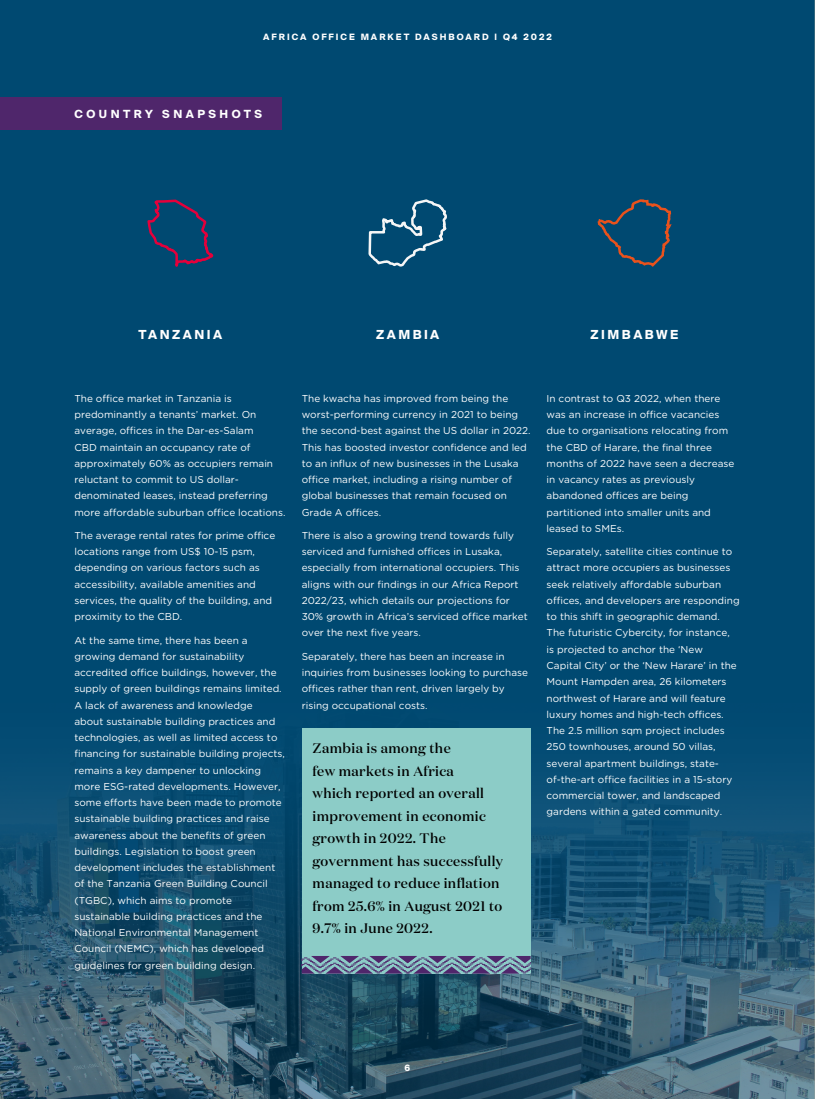
<style>
.page{position:relative;width:815px;height:1099px;background:#fff}
.page>*{position:absolute;margin:0;border:0;box-sizing:border-box;transform-origin:0 0}
.t1{font:500 13.75px/22.5px "Domaine Display";letter-spacing:.03em;color:#000}
.t2{font:700 12.5px "Suisse Intl";letter-spacing:.2em;color:#fff}
.t3{font:700 11.25px "Suisse Intl";letter-spacing:.31em;color:#fff}
.t4{font:10px/16.2px "Gotham Rounded";color:#fff}
.t5{font:700 8.75px "Suisse Intl";letter-spacing:.23em;color:#fff}
</style>
<div class="page">
<div style="left:0;top:0;width:815px;height:1098px;background:#004971"></div>
<img style="left:0;top:772px;width:814px;height:326px">
<svg style="left:597px;top:199px;width:75px;height:68px"></svg>
<div style="left:0;top:97px;width:281px;height:33px;background:#4f266b"></div>
<svg style="left:814px;top:0;width:1px;height:1098px"></svg>
<hr style="left:814px;top:97px;width:1px;height:33px;background:#4f266b">
<svg style="left:368px;top:199px;width:79px;height:68px"></svg>
<svg style="left:147px;top:199px;width:67px;height:68px"></svg>
<div style="left:302px;top:728px;width:229px;height:245px;background:#8cccc7"></div>
<svg style="left:302px;top:956px;width:229px;height:17px"></svg>
<p class="t5" style="left:263px;top:32px;width:290px">AFRICA OFFICE MARKET DASHBOARD | Q4 2022</p>
<p class="t3" style="left:74px;top:108px;width:189px">COUNTRY SNAPSHOTS</p>
<p class="t2" style="left:139px;top:327px;width:85px">TANZANIA</p>
<p class="t2" style="left:376px;top:327px;width:65px">ZAMBIA</p>
<p class="t2" style="left:591px;top:327px;width:89px">ZIMBABWE</p>
<p class="t4" style="left:74px;top:389px;width:213px">The office market in Tanzania is predominantly a tenants’ market. On average, offices in the Dar-es-Salam<br>CBD maintain an occupancy rate of approximately 60% as occupiers remain reluctant to commit to US dollar&shy;denominated leases, instead preferring more affordable suburban office locations.</p>
<p class="t4" style="left:74px;top:527px;width:202px">The average rental rates for prime office locations range from US$ 10-15 psm, depending on various factors such as accessibility, available amenities and services, the quality of the building, and proximity to the CBD.</p>
<p class="t4" style="left:74px;top:631px;width:212px">At the same time, there has been a growing demand for sustainability accredited office buildings, however, the supply of green buildings remains limited.<br>A lack of awareness and knowledge<br>about sustainable building practices and technologies, as well as limited access to financing for sustainable building projects, remains a key dampener to unlocking more ESG-rated developments. However, some efforts have been made to promote sustainable building practices and raise awareness about the benefits of green buildings. Legislation to boost green development includes the establishment of the Tanzania Green Building Council (TGBC), which aims to promote sustainable building practices and the National Environmental Management Council (NEMC), which has developed guidelines for green building design.</p>
<p class="t4" style="left:302px;top:389px;width:230px">The kwacha has improved from being the worst-performing currency in 2021 to being the second-best against the US dollar in 2022.<br>This has boosted investor confidence and led to an influx of new businesses in the Lusaka office market, including a rising number of global businesses that remain focused on Grade A offices.</p>
<p class="t4" style="left:302px;top:527px;width:228px">There is also a growing trend towards fully serviced and furnished offices in Lusaka, especially from international occupiers. This aligns with our findings in our Africa Report 2022/23, which details our projections for 30% growth in Africa’s serviced office market over the next five years.</p>
<p class="t4" style="left:302px;top:647px;width:228px">Separately, there has been an increase in inquiries from businesses looking to purchase offices rather than rent, driven largely by rising occupational costs.</p>
<h1 class="t1" style="left:313px;top:737px;width:192px">Zambia is among the<br>few markets in Africa<br>which reported an overall improvement in economic growth in 2022. The government has successfully managed to reduce inflation from 25.6% in August 2021 to<br>9.7% in June 2022.</h1>
<p class="t4" style="left:547px;top:389px;width:189px">In contrast to Q3 2022, when there was an increase in office vacancies due to organisations relocating from the CBD of Harare, the final three months of 2022 have seen a decrease in vacancy rates as previously abandoned offices are being partitioned into smaller units and leased to SMEs.</p>
<p class="t4" style="left:547px;top:543px;width:195px">Separately, satellite cities continue to attract more occupiers as businesses seek relatively affordable suburban offices, and developers are responding to this shift in geographic demand.<br>The futuristic Cybercity, for instance, is projected to anchor the ‘New Capital City’ or the ‘New Harare’ in the Mount Hampden area, 26 kilometers northwest of Harare and will feature luxury homes and high-tech offices.<br>The 2.5 million sqm project includes 250 townhouses, around 50 villas, several apartment buildings, state&shy;of-the-art office facilities in a 15-story commercial tower, and landscaped gardens within a gated community.</p>
<p class="t5" style="left:405px;top:1062px;width:7px">6</p>
</div>
